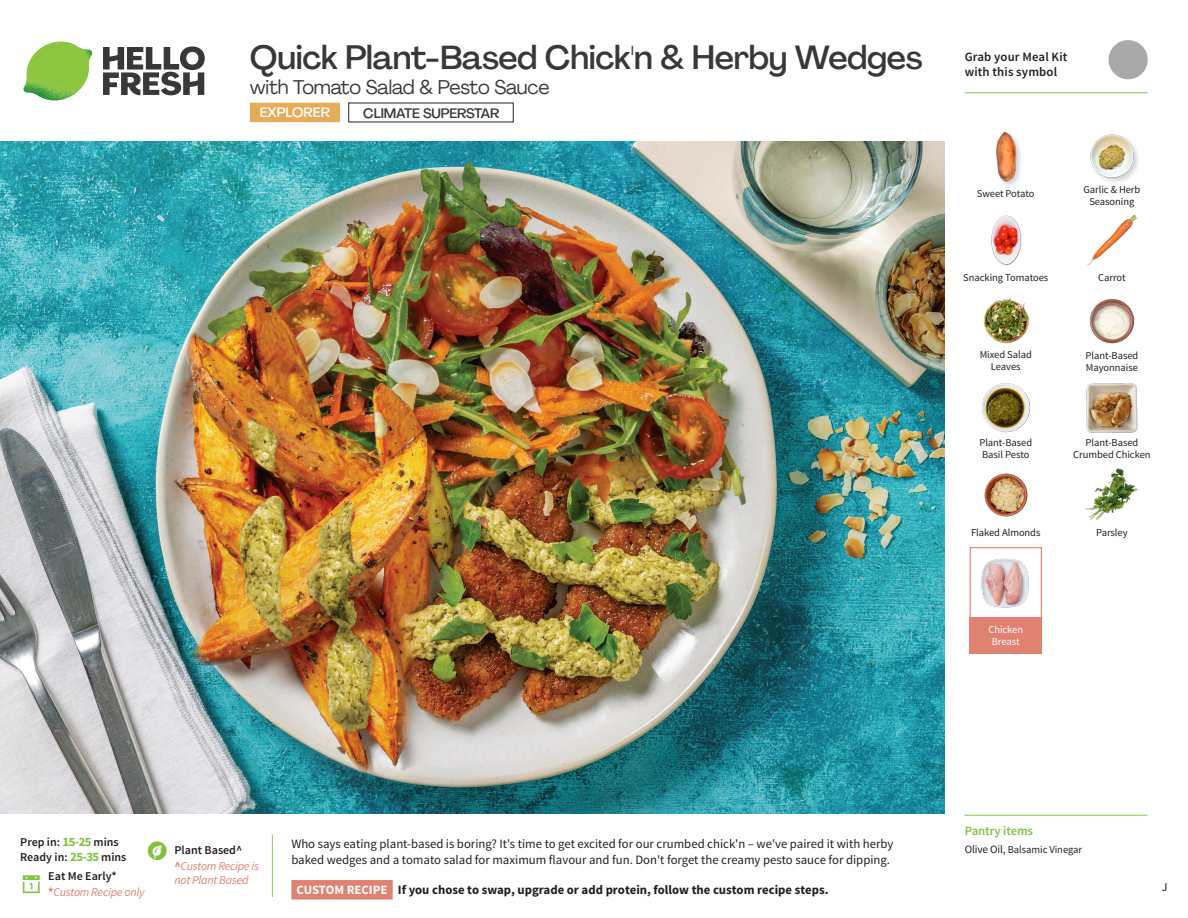
<style>
.page{position:relative;width:1188px;height:918px;background:#fff}
.page>*{position:absolute;margin:0;border:0;box-sizing:border-box;transform-origin:0 0}
._15_Titel_UK{font:500 33px "Agrandir";letter-spacing:-.015em;color:#383839}
._15_Titel_UK-2{font:19.5px "Agrandir";letter-spacing:-.01em;color:#383839}
.t1{font:500 13.5px "Agrandir";letter-spacing:-.01em;color:#383839}
.t2{font:500 13.5px "Agrandir";color:#fff}
.Step_6_Text_AU{font:12.75px/16.5px "Source Sans Pro";color:#231f20}
.Step_6_Text_AU-2{font:700 12.75px "Source Sans Pro";color:#231f20}
.t3{font:600 12.75px/15px "Source Sans Pro";letter-spacing:.01em;color:#231f20}
._04_Headers_Front{font:600 12.75px "Source Sans Pro";letter-spacing:-.01em;color:#81c340}
._04_Intro{font:600 12px "Source Sans Pro";color:#231f20}
._04_Intro-2{font:italic 12px/14.4px "Source Sans Pro";letter-spacing:-.02em;color:#df8272}
.t4{font:12px "Source Sans Pro";color:#231f20}
._18_FRONT_ingredients{font:10.5px/12px "Source Sans Pro";letter-spacing:-.005em;color:#231f20;text-align:center}
._05_Pantry{font:10.5px "Source Sans Pro";letter-spacing:-.005em;color:#231f20}
._18_FRONT_ingredients-2{font:10.5px/12px "Source Sans Pro";letter-spacing:-.005em;color:#fff;text-align:center}
.s1{font-weight:700;font-size:12.75px;color:#81c340}
.s2{font-weight:700;font-style:normal}
.s3{color:#fff}
.s4{font-size:11.25px}
</style>
<div class="page">
<svg style="left:103px;top:46px;width:102px;height:49px"></svg>
<img style="left:23px;top:42px;width:69px;height:59px">
<svg style="left:272px;top:834px;width:121px;height:66px"></svg>
<img style="left:0;top:142px;width:945px;height:672px">
<img style="left:1089px;top:298px;width:46px;height:46px">
<img style="left:1086px;top:383px;width:51px;height:50px">
<img style="left:982px;top:383px;width:48px;height:50px">
<img style="left:984px;top:473px;width:44px;height:44px">
<img style="left:983px;top:297px;width:47px;height:47px">
<img style="left:991px;top:215px;width:31px;height:51px">
<img style="left:1086px;top:214px;width:52px;height:52px">
<img style="left:996px;top:131px;width:25px;height:54px">
<img style="left:1090px;top:134px;width:48px;height:48px">
<img style="left:1086px;top:468px;width:53px;height:52px">
<div style="left:970px;top:547px;width:72px;height:72px;border:1px solid #df8272"></div>
<div style="left:970px;top:617px;width:72px;height:37px;background:#df8272"></div>
<img style="left:981px;top:558px;width:48px;height:50px">
<div style="left:250px;top:103px;width:90px;height:19px;background:#e6ac5a"></div>
<svg style="left:1091px;top:40px;width:57px;height:54px"></svg>
<hr style="left:965px;top:815px;width:183px;height:1px;background:#81c340">
<hr style="left:965px;top:92px;width:183px;height:1px;background:#81c340">
<p class="_15_Titel_UK" style="left:250px;top:37px;width:674px">Quick Plant-Based Chick'n &amp; Herby Wedges</p>
<p class="_15_Titel_UK-2" style="left:250px;top:75px;width:301px">with Tomato Salad &amp; Pesto Sauce</p>
<p class="t2" style="left:260px;top:104px;width:72px">EXPLORER</p>
<p class="t1" style="left:363px;top:105px;width:138px">CLIMATE SUPERSTAR</p>
<p class="t3" style="left:965px;top:50px;width:104px">Grab your Meal Kit with this symbol</p>
<p class="_18_FRONT_ingredients" style="left:977px;top:188px;width:59px">Sweet Potato</p>
<p class="_18_FRONT_ingredients" style="left:1083px;top:183px;width:58px">Garlic &amp; Herb<br>Seasoning</p>
<p class="_18_FRONT_ingredients" style="left:963px;top:272px;width:87px">Snacking Tomatoes</p>
<p class="_18_FRONT_ingredients" style="left:1098px;top:272px;width:29px">Carrot</p>
<p class="_18_FRONT_ingredients" style="left:980px;top:349px;width:54px">Mixed Salad<br>Leaves</p>
<p class="_18_FRONT_ingredients" style="left:1085px;top:350px;width:54px;text-align:left">Plant-Based<br>Mayonnaise</p>
<p class="_18_FRONT_ingredients" style="left:979px;top:436px;width:54px;text-align:left">Plant-Based<br>Basil Pesto</p>
<p class="_18_FRONT_ingredients" style="left:1073px;top:436px;width:79px">Plant-Based<br>Crumbed Chicken</p>
<p class="_18_FRONT_ingredients" style="left:971px;top:527px;width:71px">Flaked Almonds</p>
<p class="_18_FRONT_ingredients" style="left:1096px;top:527px;width:33px">Parsley</p>
<p class="_18_FRONT_ingredients-2" style="left:988px;top:624px;width:36px">Chicken<br>Breast</p>
<p class="_04_Intro" style="left:20px;top:835px;width:100px">Prep in: <span class="s1">15-25</span> mins</p>
<p class="_04_Intro" style="left:20px;top:850px;width:108px">Ready in: <span class="s1">25-35</span> mins</p>
<p class="_04_Intro" style="left:48px;top:869px;width:70px">Eat Me Early*</p>
<p class="_04_Intro-2" style="left:48px;top:885px;width:98px"><span class="s2">*</span>Custom Recipe only</p>
<p class="_04_Intro" style="left:174px;top:843px;width:69px">Plant Based^</p>
<p class="_04_Intro-2" style="left:174px;top:859px;width:86px"><span class="s2">^</span>Custom Recipe is not Plant Based</p>
<p class="Step_6_Text_AU" style="left:291px;top:836px;width:604px">Who says eating plant-based is boring? It's time to get excited for our crumbed chick'n – we've paired it with herby baked wedges and a tomato salad for maximum flavour and fun. Don't forget the creamy pesto sauce for dipping.</p>
<p class="Step_6_Text_AU-2" style="left:297px;top:881px;width:533px"><span class="s3">CUSTOM RECIPE</span> If you chose to swap, upgrade or add protein, follow the custom recipe steps.</p>
<p class="_04_Headers_Front" style="left:965px;top:822px;width:70px">Pantry items</p>
<p class="_05_Pantry" style="left:965px;top:843px;width:119px"><span class="s4">Olive Oil,</span> Balsamic Vinegar</p>
<p class="t4" style="left:1162px;top:879px;width:7px">J</p>
</div>
